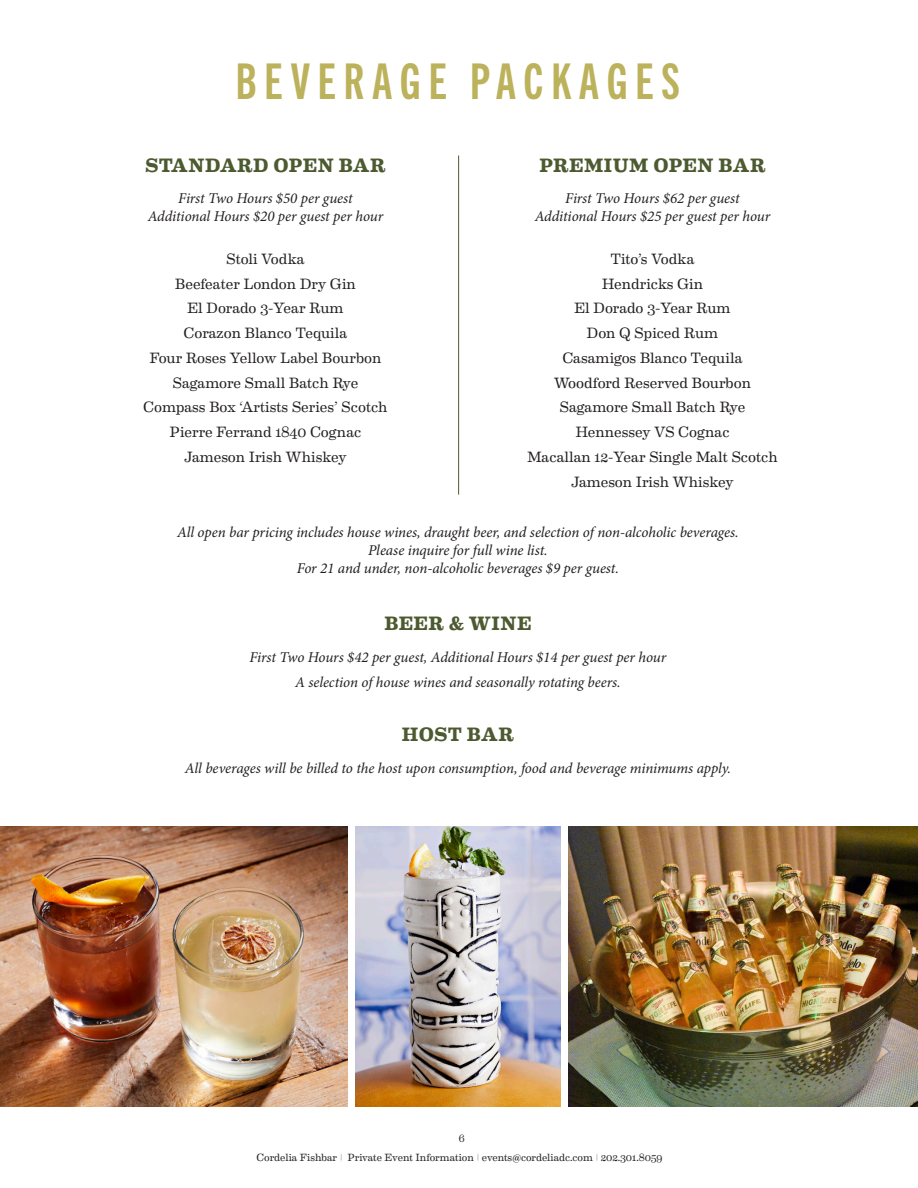
<style>
.page{position:relative;width:918px;height:1188px;background:#fff}
.page>*{position:absolute;margin:0;border:0;box-sizing:border-box;transform-origin:0 0}
.Page_Titles{font:49.5px "Trade Gothic Next LT Pro Bd Cm";letter-spacing:.16em;color:#bcb25b}
.H2-subheade-center{font:700 19.5px "Eames Century Modern";letter-spacing:.02em;color:#4c5a30}
.Body_Copy-Centered{font:italic 15px/18px "Minion Pro";letter-spacing:-.01em;color:#231f20;text-align:center}
.Body_Copy-Centered-2{font:15px "Eames Century Modern";letter-spacing:-.005em;color:#231f20}
.t1{font:italic 15px/18px "Minion Pro";letter-spacing:-.005em;color:#211d1e;text-align:center}
.Body_Copy-Centered-3{font:15px "Eames Century Modern";letter-spacing:-.005em;color:#211d1e}
.t2{font:10.5px/19.4px "Eames Century Modern";letter-spacing:-.005em;color:#231f20;text-align:center}
</style>
<div class="page">
<hr style="left:458px;top:156px;width:1px;height:339px;background:#4c5a30">
<img style="left:0;top:826px;width:348px;height:281px">
<img style="left:356px;top:826px;width:205px;height:281px">
<img style="left:568px;top:826px;width:350px;height:281px">
<p class="Page_Titles" style="left:236px;top:48px;width:446px">BEVERAGE PACKAGES</p>
<p class="H2-subheade-center" style="left:145px;top:150px;width:242px">STANDARD OPEN BAR</p>
<p class="Body_Copy-Centered" style="left:148px;top:189px;width:237px">First Two Hours $50 per guest<br>Additional Hours $20 per guest per hour</p>
<p class="Body_Copy-Centered-2" style="left:226px;top:247px;width:80px">Stoli Vodka</p>
<p class="Body_Copy-Centered-2" style="left:175px;top:272px;width:183px">Beefeater London Dry Gin</p>
<p class="Body_Copy-Centered-2" style="left:187px;top:297px;width:158px">El Dorado 3-Year Rum</p>
<p class="Body_Copy-Centered-2" style="left:184px;top:322px;width:165px">Corazon Blanco Tequila</p>
<p class="Body_Copy-Centered-2" style="left:149px;top:346px;width:234px">Four Roses Yellow Label Bourbon</p>
<p class="Body_Copy-Centered-2" style="left:173px;top:371px;width:187px">Sagamore Small Batch Rye</p>
<p class="Body_Copy-Centered-2" style="left:143px;top:396px;width:246px">Compass Box ‘Artists Series’ Scotch</p>
<p class="Body_Copy-Centered-2" style="left:170px;top:421px;width:193px">Pierre Ferrand 1840 Cognac</p>
<p class="Body_Copy-Centered-2" style="left:184px;top:445px;width:164px">Jameson Irish Whiskey</p>
<p class="H2-subheade-center" style="left:539px;top:150px;width:228px">PREMIUM OPEN BAR</p>
<p class="Body_Copy-Centered" style="left:535px;top:189px;width:237px">First Two Hours $62 per guest<br>Additional Hours $25 per guest per hour</p>
<p class="Body_Copy-Centered-3" style="left:610px;top:247px;width:86px">Tito’s Vodka</p>
<p class="Body_Copy-Centered-3" style="left:602px;top:272px;width:103px">Hendricks Gin</p>
<p class="Body_Copy-Centered-2" style="left:574px;top:297px;width:158px">El Dorado 3-Year Rum</p>
<p class="Body_Copy-Centered-2" style="left:587px;top:322px;width:133px">Don Q Spiced Rum</p>
<p class="Body_Copy-Centered-3" style="left:562px;top:346px;width:182px">Casamigos Blanco Tequila</p>
<p class="Body_Copy-Centered-3" style="left:554px;top:371px;width:199px">Woodford Reserved Bourbon</p>
<p class="Body_Copy-Centered-2" style="left:560px;top:396px;width:187px">Sagamore Small Batch Rye</p>
<p class="Body_Copy-Centered-2" style="left:575px;top:421px;width:156px">Hennessey VS Cognac</p>
<p class="Body_Copy-Centered-3" style="left:527px;top:445px;width:252px">Macallan 12-Year Single Malt Scotch</p>
<p class="Body_Copy-Centered-2" style="left:571px;top:470px;width:164px">Jameson Irish Whiskey</p>
<p class="t1" style="left:177px;top:523px;width:563px">All open bar pricing includes house wines, draught beer, and selection of non-alcoholic beverages.<br>Please inquire for full wine list.<br>For 21 and under, non-alcoholic beverages $9 per guest.</p>
<p class="H2-subheade-center" style="left:384px;top:609px;width:148px">BEER &amp; WINE</p>
<p class="Body_Copy-Centered" style="left:250px;top:648px;width:418px">First Two Hours $42 per guest, Additional Hours $14 per guest per hour</p>
<p class="Body_Copy-Centered" style="left:295px;top:673px;width:327px">A selection of house wines and seasonally rotating beers.</p>
<p class="H2-subheade-center" style="left:402px;top:720px;width:113px">HOST BAR</p>
<p class="Body_Copy-Centered" style="left:185px;top:759px;width:548px">All beverages will be billed to the host upon consumption, food and beverage minimums apply.</p>
<p class="t2" style="left:257px;top:1128px;width:407px">6<br>Cordelia Fishbar | Private Event Information | events@cordeliadc.com | 202.301.8059</p>
</div>
